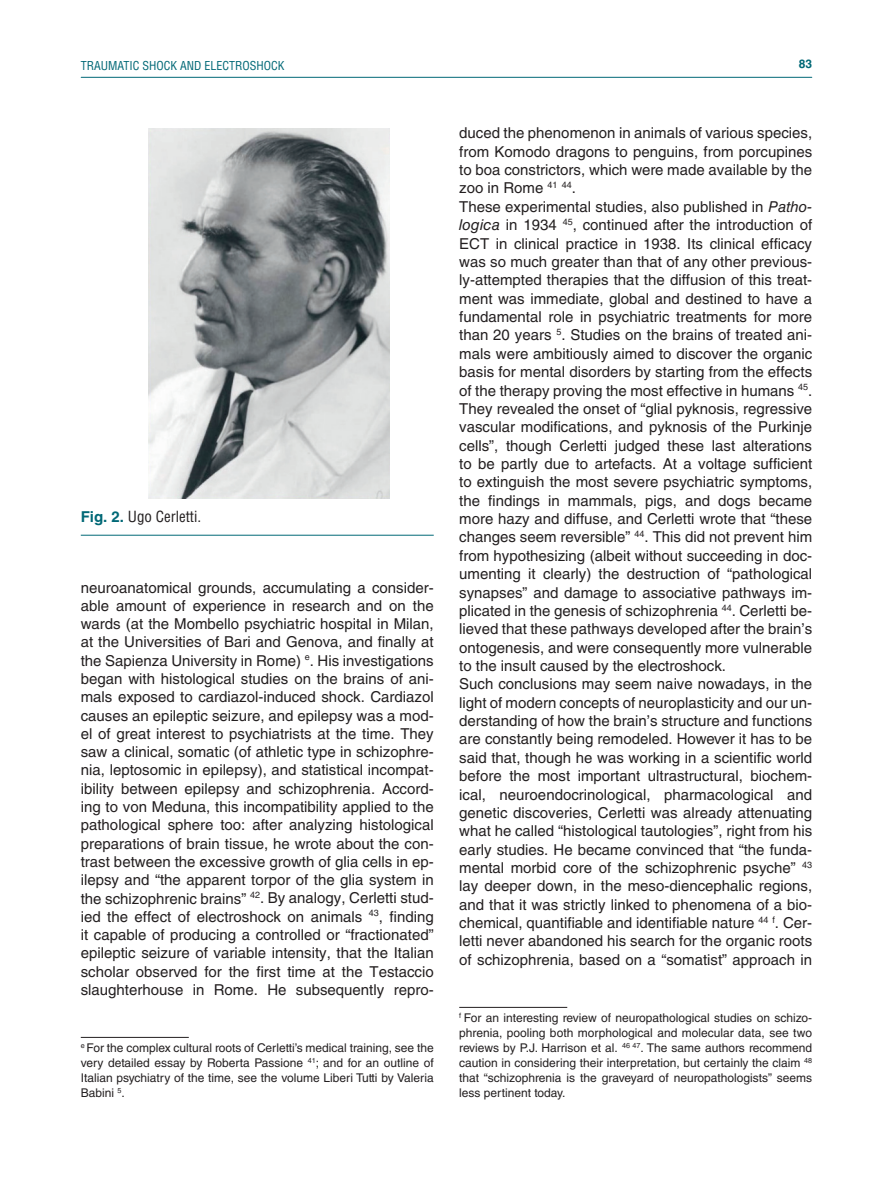
<style>
.page{position:relative;width:893px;height:1191px;background:#fff}
.page>*{position:absolute;margin:0;border:0;box-sizing:border-box;transform-origin:0 0}
.t1{font:15px/18.3px "Helvetica LT Std";color:#231f20;text-align:justify}
.t2{font:condensed 15px "Helvetica LT Std";color:#231f20}
.t3{font:12px/15px "Helvetica LT Std";color:#231f20;text-align:justify}
.t4{font:condensed 12px "Helvetica LT Std";color:#006876}
.t5{font:700 12px "Helvetica LT Std";color:#006876}
.s1{font-weight:700;font-stretch:normal;color:#006876}
.s2{font-style:italic}
</style>
<div class="page">
<hr style="left:81px;top:77px;width:731px;height:1px;background:#006876">
<hr style="left:81px;top:1037px;width:108px;height:1px;background:#231f20">
<hr style="left:459px;top:1007px;width:108px;height:1px;background:#231f20">
<img style="left:149px;top:129px;width:240px;height:369px">
<hr style="left:81px;top:535px;width:353px;height:1px;background:#006876">
<p class="t4" style="left:81px;top:58px;width:205px">TRAUMATIC SHOCK AND ELECTROSHOCK</p>
<p class="t5" style="left:799px;top:57px;width:15px">83</p>
<p class="t2" style="left:81px;top:507px;width:122px"><span class="s1">Fig. 2.</span> Ugo Cerletti.</p>
<p class="t1" style="left:81px;top:578px;width:354px">neuroanatomical grounds, accumulating a consider&shy;able amount of experience in research and on the wards (at the Mombello psychiatric hospital in Milan, at the Universities of Bari and Genova, and finally at the Sapienza University in Rome) <sup>e</sup>. His investigations began with histological studies on the brains of ani&shy;mals exposed to cardiazol-induced shock. Cardiazol causes an epileptic seizure, and epilepsy was a mod&shy;el of great interest to psychiatrists at the time. They saw a clinical, somatic (of athletic type in schizophre&shy;nia, leptosomic in epilepsy), and statistical incompat&shy;ibility between epilepsy and schizophrenia. Accord&shy;ing to von Meduna, this incompatibility applied to the pathological sphere too: after analyzing histological preparations of brain tissue, he wrote about the con&shy;trast between the excessive growth of glia cells in ep&shy;ilepsy and “the apparent torpor of the glia system in the schizophrenic brains” <sup>42</sup>. By analogy, Cerletti stud&shy;ied the effect of electroshock on animals <sup>43</sup>, finding it capable of producing a controlled or “fractionated” epileptic seizure of variable intensity, that the Italian scholar observed for the first time at the Testaccio slaughterhouse in Rome. He subsequently repro-</p>
<p class="t3" style="left:81px;top:1040px;width:354px"><sup>e</sup> For the complex cultural roots of Cerletti’s medical training, see the very detailed essay by Roberta Passione <sup>41</sup>; and for an outline of Italian psychiatry of the time, see the volume Liberi Tutti by Valeria Babini <sup>5</sup>.</p>
<p class="t1" style="left:459px;top:124px;width:354px;text-align:left">duced the phenomenon in animals of various species, from Komodo dragons to penguins, from porcupines to boa constrictors, which were made available by the zoo in Rome <sup>41</sup> <sup>44</sup>.<br>These experimental studies, also published in <span class="s2">Patho&shy;logica</span> in 1934 <sup>45</sup>, continued after the introduction of ECT in clinical practice in 1938. Its clinical efficacy was so much greater than that of any other previous&shy;ly-attempted therapies that the diffusion of this treat&shy;ment was immediate, global and destined to have a fundamental role in psychiatric treatments for more than 20 years <sup>5</sup>. Studies on the brains of treated ani&shy;mals were ambitiously aimed to discover the organic basis for mental disorders by starting from the effects of the therapy proving the most effective in humans <sup>45</sup>.<br>They revealed the onset of “glial pyknosis, regressive vascular modifications, and pyknosis of the Purkinje cells”, though Cerletti judged these last alterations to be partly due to artefacts. At a voltage sufficient to extinguish the most severe psychiatric symptoms, the findings in mammals, pigs, and dogs became more hazy and diffuse, and Cerletti wrote that “these changes seem reversible” <sup>44</sup>. This did not prevent him from hypothesizing (albeit without succeeding in doc&shy;umenting it clearly) the destruction of “pathological synapses” and damage to associative pathways im&shy;plicated in the genesis of schizophrenia <sup>44</sup>. Cerletti be&shy;lieved that these pathways developed after the brain’s ontogenesis, and were consequently more vulnerable to the insult caused by the electroshock.<br>Such conclusions may seem naive nowadays, in the light of modern concepts of neuroplasticity and our un&shy;derstanding of how the brain’s structure and functions are constantly being remodeled. However it has to be said that, though he was working in a scientific world before the most important ultrastructural, biochem&shy;ical, neuroendocrinological, pharmacological and genetic discoveries, Cerletti was already attenuating what he called “histological tautologies”, right from his early studies. He became convinced that “the funda&shy;mental morbid core of the schizophrenic psyche” <sup>43 </sup>lay deeper down, in the meso-diencephalic regions, and that it was strictly linked to phenomena of a bio&shy;chemical, quantifiable and identifiable nature <sup>44</sup> <sup>f</sup>. Cer&shy;letti never abandoned his search for the organic roots of schizophrenia, based on a “somatist” approach in</p>
<p class="t3" style="left:459px;top:1010px;width:354px"><sup>f</sup> For an interesting review of neuropathological studies on schizo&shy;phrenia, pooling both morphological and molecular data, see two reviews by P.J. Harrison et al. <sup>46</sup> <sup>47</sup>. The same authors recommend caution in considering their interpretation, but certainly the claim <sup>48 </sup>that “schizophrenia is the graveyard of neuropathologists” seems less pertinent today.</p>
</div>
